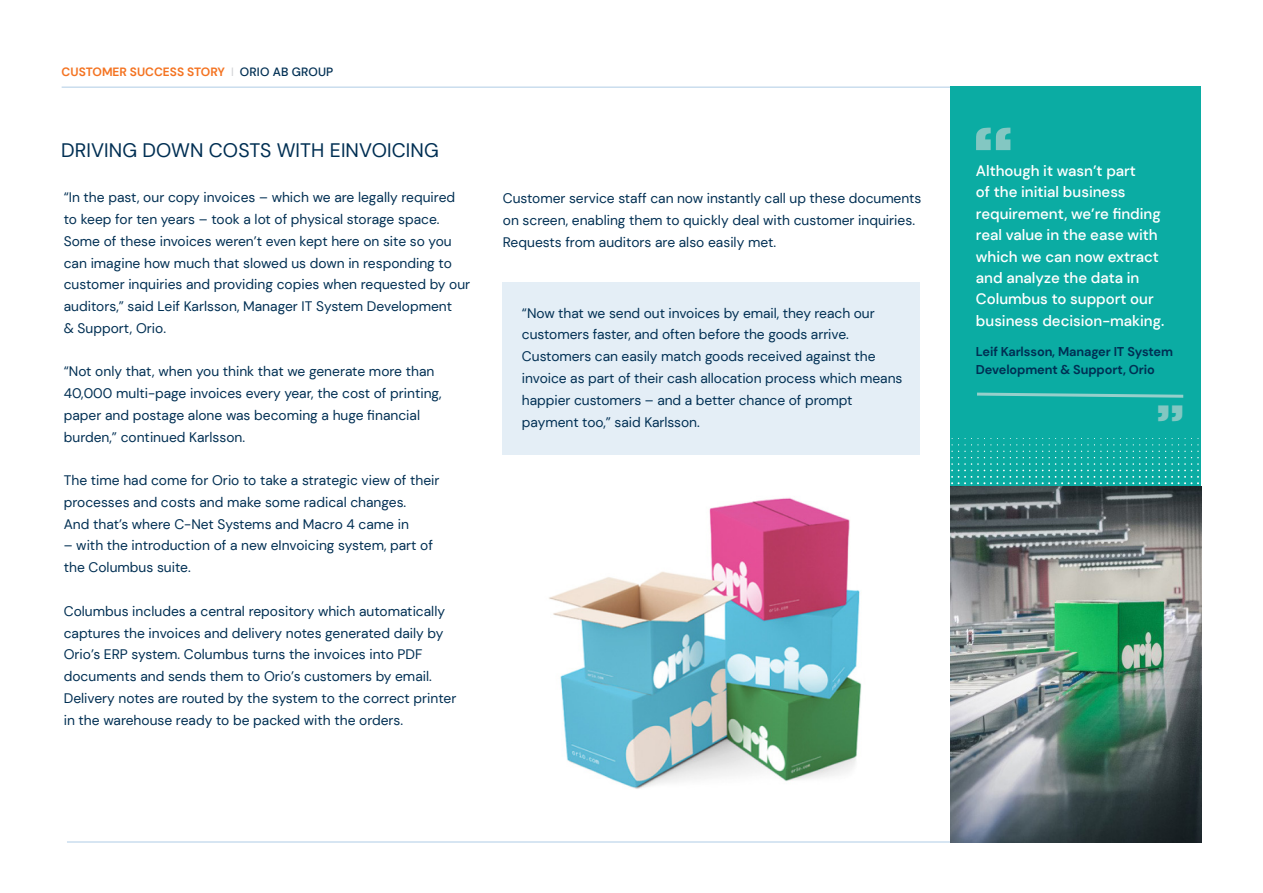
<style>
.page{position:relative;width:1263px;height:893px;background:#fff}
.page>*{position:absolute;margin:0;border:0;box-sizing:border-box;transform-origin:0 0}
.t1{font:800 60px "Rockwell";color:#83c7c2}
.t2{font:800 42px "Rockwell";color:#83c7c2}
.t3{font:19.5px "DM Sans";letter-spacing:.005em;color:#002f53}
.t4{font:500 15px/21.5px "DM Sans";color:#fff}
.t5{font:13.8px/21.8px "DM Sans";color:#002f53}
.t6{font:700 12.75px "DM Sans";letter-spacing:-.01em;color:#002f53}
.t7{font:700 12px "DM Sans";color:#f47321}
.s1{font-weight:400;color:#d1d2d4}
.s2{font-weight:500;color:#002f53}
</style>
<div class="page">
<img style="left:549px;top:497px;width:313px;height:292px">
<hr style="left:67px;top:841px;width:979px;height:2px;background:#caddee">
<hr style="left:62px;top:86px;width:946px;height:2px;background:#caddee">
<div style="left:950px;top:87px;width:251px;height:421px;background:#0baca3"></div>
<div style="left:502px;top:283px;width:417px;height:172px;background:#e4eef6"></div>
<svg style="left:977px;top:392px;width:207px;height:6px"></svg>
<svg style="left:951px;top:438px;width:27px;height:7px"></svg>
<svg style="left:1036px;top:438px;width:52px;height:7px"></svg>
<svg style="left:1146px;top:438px;width:39px;height:7px"></svg>
<svg style="left:951px;top:451px;width:248px;height:33px"></svg>
<img style="left:950px;top:487px;width:251px;height:356px">
<p class="t7" style="left:62px;top:64px;width:273px">CUSTOMER SUCCESS STORY <span class="s1">I</span> <span class="s2">ORIO AB GROUP</span></p>
<p class="t3" style="left:61px;top:139px;width:379px">DRIVING DOWN COSTS WITH EINVOICING</p>
<p class="t5" style="left:64px;top:187px;width:393px">“In the past, our copy invoices – which we are legally required</p>
<p class="t5" style="left:64px;top:208px;width:377px">to keep for ten years – took a lot of physical storage space.</p>
<p class="t5" style="left:64px;top:230px;width:389px">Some of these invoices weren’t even kept here on site so you</p>
<p class="t5" style="left:64px;top:252px;width:390px">can imagine how much that slowed us down in responding to</p>
<p class="t5" style="left:64px;top:274px;width:408px">customer inquiries and providing copies when requested by our</p>
<p class="t5" style="left:64px;top:295px;width:390px">auditors,” said Leif Karlsson, Manager IT System Development</p>
<p class="t5" style="left:64px;top:317px;width:104px">&amp; Support, Orio.</p>
<p class="t5" style="left:64px;top:361px;width:372px">“Not only that, when you think that we generate more than</p>
<p class="t5" style="left:64px;top:382px;width:379px">40,000 multi-page invoices every year, the cost of printing,</p>
<p class="t5" style="left:64px;top:404px;width:358px">paper and postage alone was becoming a huge financial</p>
<p class="t5" style="left:64px;top:426px;width:183px">burden,” continued Karlsson.</p>
<p class="t5" style="left:64px;top:469px;width:377px">The time had come for Orio to take a strategic view of their</p>
<p class="t5" style="left:64px;top:491px;width:344px">processes and costs and make some radical changes.</p>
<p class="t5" style="left:64px;top:513px;width:347px">And that’s where C-Net Systems and Macro 4 came in</p>
<p class="t5" style="left:64px;top:535px;width:371px">– with the introduction of a new eInvoicing system, part of</p>
<p class="t5" style="left:64px;top:556px;width:129px">the Columbus suite.</p>
<p class="t5" style="left:64px;top:600px;width:383px">Columbus includes a central repository which automatically captures the invoices and delivery notes generated daily by<br>Orio’s ERP system. Columbus turns the invoices into PDF</p>
<p class="t5" style="left:64px;top:665px;width:370px">documents and sends them to Orio’s customers by email.</p>
<p class="t5" style="left:64px;top:687px;width:394px">Delivery notes are routed by the system to the correct printer</p>
<p class="t5" style="left:64px;top:709px;width:341px">in the warehouse ready to be packed with the orders.</p>
<p class="t5" style="left:503px;top:187px;width:420px">Customer service staff can now instantly call up these documents on screen, enabling them to quickly deal with customer inquiries.</p>
<p class="t5" style="left:503px;top:231px;width:275px">Requests from auditors are also easily met.</p>
<p class="t5" style="left:522px;top:302px;width:354px">“Now that we send out invoices by email, they reach our</p>
<p class="t5" style="left:522px;top:324px;width:328px">customers faster, and often before the goods arrive.</p>
<p class="t5" style="left:522px;top:345px;width:355px">Customers can easily match goods received against the</p>
<p class="t5" style="left:522px;top:367px;width:382px">invoice as part of their cash allocation process which means</p>
<p class="t5" style="left:522px;top:389px;width:332px">happier customers – and a better chance of prompt</p>
<p class="t5" style="left:522px;top:411px;width:179px">payment too,” said Karlsson.</p>
<p class="t1" style="left:972px;top:114px;width:45px">“</p>
<p class="t4" style="left:976px;top:160px;width:162px">Although it wasn’t part</p>
<p class="t4" style="left:976px;top:181px;width:151px">of the initial business</p>
<p class="t4" style="left:976px;top:203px;width:186px">requirement, we’re finding</p>
<p class="t4" style="left:976px;top:224px;width:183px">real value in the ease with</p>
<p class="t4" style="left:976px;top:245px;width:184px">which we can now extract and analyze the data in</p>
<p class="t4" style="left:976px;top:288px;width:190px">Columbus to support our business decision-making.</p>
<p class="t6" style="left:976px;top:343px;width:199px">Leif Karlsson, Manager IT System</p>
<p class="t6" style="left:976px;top:361px;width:180px">Development &amp; Support, Orio</p>
<p class="t2" style="left:1185px;top:432px;width:32px;rotate:-180deg">“</p>
</div>
